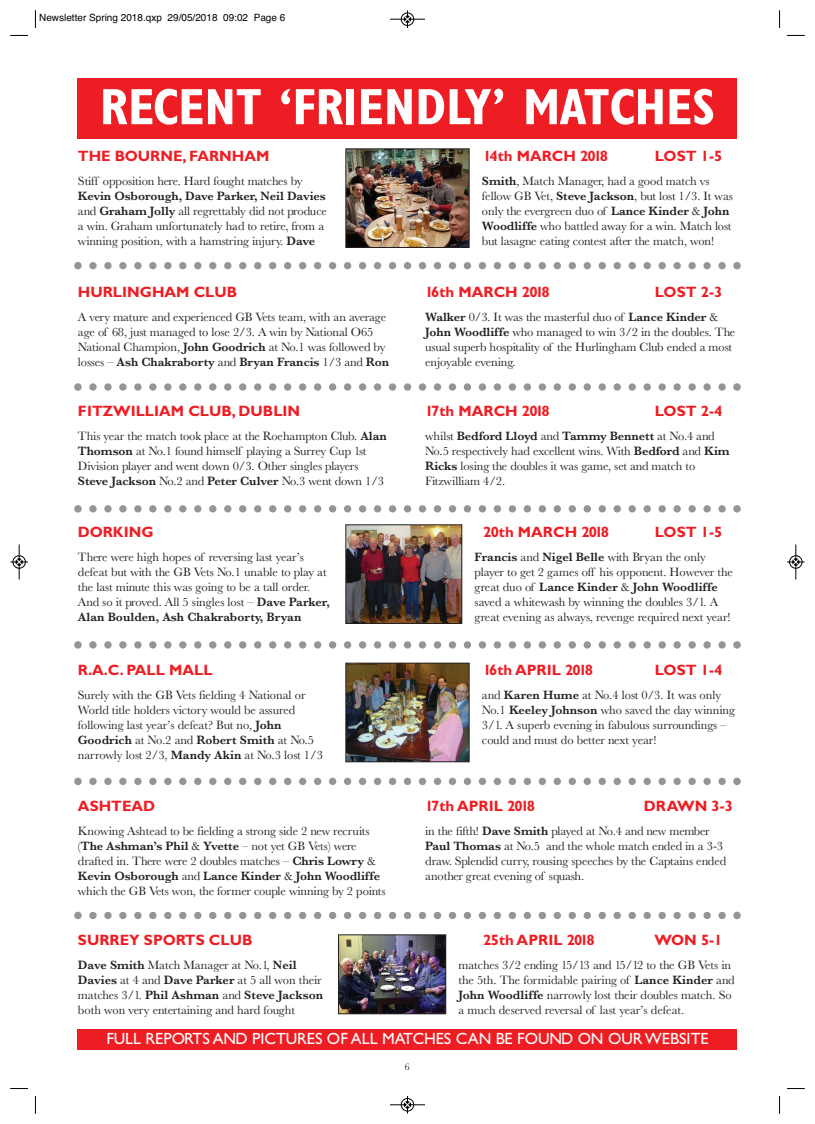
<style>
.page{position:relative;width:815px;height:1124px;background:#fff}
.page>*{position:absolute;margin:0;border:0;box-sizing:border-box;transform-origin:0 0}
.t1{font:700 condensed 51.25px "Gill Sans";color:#fff}
.t2{font:16.25px "Gill Sans";color:#fff}
.t3{font:700 15px "Gill Sans";color:#ee1d23}
.t4{font:12.5px/15px "Baskerville";letter-spacing:-.005em;color:#231f20}
.t5{font:10px "Helvetica";color:#000}
.t6{font:10px "Baskerville";color:#231f20}
.s1{font-weight:600}
</style>
<div class="page">
<div style="left:78px;top:78px;width:659px;height:61px;background:#ee1d23"></div>
<img style="left:347px;top:150px;width:120px;height:96px">
<div style="left:345px;top:148px;width:124px;height:100px;border:1px solid #231f20"></div>
<svg style="left:74px;top:262px;width:667px;height:7px"></svg>
<img style="left:347px;top:526px;width:113px;height:95px">
<div style="left:345px;top:524px;width:117px;height:99px;border:1px solid #231f20"></div>
<svg style="left:74px;top:641px;width:667px;height:7px"></svg>
<img style="left:347px;top:664px;width:120px;height:96px">
<div style="left:345px;top:662px;width:124px;height:100px;border:1px solid #231f20"></div>
<img style="left:340px;top:936px;width:104px;height:75px">
<div style="left:338px;top:934px;width:108px;height:79px;border:1px solid #231f20"></div>
<div style="left:78px;top:1029px;width:659px;height:20px;background:#ee1d23"></div>
<svg style="left:74px;top:777px;width:667px;height:8px"></svg>
<svg style="left:74px;top:383px;width:667px;height:8px"></svg>
<svg style="left:74px;top:505px;width:667px;height:7px"></svg>
<svg style="left:74px;top:911px;width:667px;height:8px"></svg>
<svg style="left:35px;top:10px;width:1px;height:18px"></svg>
<svg style="left:10px;top:35px;width:18px;height:1px"></svg>
<svg style="left:779px;top:10px;width:1px;height:18px"></svg>
<svg style="left:787px;top:35px;width:18px;height:1px"></svg>
<svg style="left:35px;top:1096px;width:1px;height:17px"></svg>
<svg style="left:10px;top:1088px;width:18px;height:1px"></svg>
<svg style="left:779px;top:1096px;width:1px;height:17px"></svg>
<svg style="left:787px;top:1088px;width:18px;height:1px"></svg>
<hr style="left:390px;top:19px;width:35px;height:1px;background:#000">
<div style="left:401px;top:13px;width:13px;height:13px;border:1px solid #000;border-radius:50%"></div>
<svg style="left:404px;top:10px;width:7px;height:18px"></svg>
<div style="left:401px;top:1097px;width:13px;height:14px;border:1px solid #fff;border-radius:50%"></div>
<hr style="left:390px;top:1104px;width:35px;height:1px;background:#000">
<div style="left:401px;top:1098px;width:13px;height:12px;border:1px solid #000;border-radius:50%"></div>
<svg style="left:404px;top:1096px;width:7px;height:17px"></svg>
<hr style="left:19px;top:544px;width:1px;height:35px;background:#000">
<div style="left:13px;top:555px;width:13px;height:13px;border:1px solid #000;border-radius:50%"></div>
<svg style="left:10px;top:558px;width:18px;height:7px"></svg>
<hr style="left:796px;top:544px;width:1px;height:35px;background:#000">
<div style="left:789px;top:555px;width:13px;height:13px;border:1px solid #000;border-radius:50%"></div>
<svg style="left:787px;top:558px;width:18px;height:7px"></svg>
<p class="t5" style="left:39px;top:14px;width:248px">Newsletter Spring 2018.qxp 29/05/2018 09:02 Page 6</p>
<h1 class="t1" style="left:100px;top:89px;width:617px">RECENT ‘FRIENDLY’ MATCHES</h1>
<p class="t3" style="left:78px;top:151px;width:193px">THE BOURNE, FARNHAM</p>
<p class="t3" style="left:483px;top:151px;width:126px">14th MARCH 2018</p>
<p class="t3" style="left:655px;top:151px;width:69px">LOST 1-5</p>
<p class="t4" style="left:78px;top:175px;width:226px">Stiff opposition here. Hard fought matches by</p>
<p class="t4" style="left:78px;top:190px;width:250px"><span class="s1">Kevin Osborough, Dave Parker, Neil Davies </span>and <span class="s1">Graham Jolly</span> all regrettably did not produce a win. Graham unfortunately had to retire, from a winning position, with a hamstring injury. <span class="s1">Dave</span></p>
<p class="t4" style="left:482px;top:175px;width:252px"><span class="s1">Smith</span>, Match Manager, had a good match vs fellow GB Vet, <span class="s1">Steve Jackson</span>, but lost 1/3. It was only the evergreen duo of <span class="s1">Lance Kinder</span> &amp; <span class="s1">John Woodliffe</span> who battled away for a win. Match lost but lasagne eating contest after the match, won!</p>
<p class="t3" style="left:78px;top:287px;width:161px">HURLINGHAM CLUB</p>
<p class="t3" style="left:425px;top:287px;width:126px">16th MARCH 2018</p>
<p class="t3" style="left:655px;top:287px;width:69px">LOST 2-3</p>
<p class="t4" style="left:78px;top:311px;width:313px">A very mature and experienced GB Vets team, with an average age of 68, just managed to lose 2/3. A win by National O65<br>National Champion, <span class="s1">John Goodrich</span> at No.1 was followed by losses – <span class="s1">Ash Chakraborty</span> and <span class="s1">Bryan Francis</span> 1/3 and <span class="s1">Ron</span></p>
<p class="t4" style="left:425px;top:311px;width:312px"><span class="s1">Walker</span> 0/3. It was the masterful duo of <span class="s1">Lance Kinder</span> &amp; <span class="s1">John Woodliffe</span> who managed to win 3/2 in the doubles. The usual superb hospitality of the Hurlingham Club ended a most enjoyable evening.</p>
<p class="t3" style="left:78px;top:406px;width:224px">FITZWILLIAM CLUB, DUBLIN</p>
<p class="t3" style="left:425px;top:406px;width:126px">17th MARCH 2018</p>
<p class="t3" style="left:655px;top:406px;width:69px">LOST 2-4</p>
<p class="t4" style="left:78px;top:430px;width:310px">This year the match took place at the Roehampton Club. <span class="s1">Alan Thomson</span> at No.1 found himself playing a Surrey Cup 1st Division player and went down 0/3. Other singles players <span class="s1">Steve Jackson</span> No.2 and <span class="s1">Peter Culver</span> No.3 went down 1/3</p>
<p class="t4" style="left:425px;top:430px;width:306px">whilst <span class="s1">Bedford Lloyd</span> and <span class="s1">Tammy Bennett</span> at No.4 and No.5 respectively had excellent wins. With <span class="s1">Bedford</span> and <span class="s1">Kim Ricks</span> losing the doubles it was game, set and match to Fitzwilliam 4/2.</p>
<p class="t3" style="left:78px;top:527px;width:77px">DORKING</p>
<p class="t3" style="left:483px;top:527px;width:128px">20th MARCH 2018</p>
<p class="t3" style="left:655px;top:527px;width:69px">LOST 1-5</p>
<p class="t4" style="left:78px;top:550px;width:253px">There were high hopes of reversing last year’s defeat but with the GB Vets No.1 unable to play at the last minute this was going to be a tall order.<br>And so it proved. All 5 singles lost – <span class="s1">Dave Parker, Alan Boulden, Ash Chakraborty, Bryan</span></p>
<p class="t4" style="left:475px;top:550px;width:260px"><span class="s1">Francis</span> and <span class="s1">Nigel Belle</span> with Bryan the only player to get 2 games off his opponent. However the great duo of <span class="s1">Lance Kinder</span> &amp; <span class="s1">John Woodliffe </span>saved a whitewash by winning the doubles 3/1. A great evening as always, revenge required next year!</p>
<p class="t3" style="left:78px;top:665px;width:136px">R.A.C. PALL MALL</p>
<p class="t3" style="left:483px;top:665px;width:111px">16th APRIL 2018</p>
<p class="t3" style="left:655px;top:665px;width:69px">LOST 1-4</p>
<p class="t4" style="left:78px;top:689px;width:246px">Surely with the GB Vets fielding 4 National or World title holders victory would be assured following last year’s defeat? But no, <span class="s1">John Goodrich</span> at No.2 and <span class="s1">Robert Smith</span> at No.5 narrowly lost 2/3, <span class="s1">Mandy Akin</span> at No.3 lost 1/3</p>
<p class="t4" style="left:482px;top:689px;width:255px">and <span class="s1">Karen Hume</span> at No.4 lost 0/3. It was only No.1 <span class="s1">Keeley Johnson</span> who saved the day winning 3/1. A superb evening in fabulous surroundings – could and must do better next year!</p>
<p class="t3" style="left:78px;top:801px;width:79px">ASHTEAD</p>
<p class="t3" style="left:425px;top:801px;width:111px">17th APRIL 2018</p>
<p class="t3" style="left:644px;top:801px;width:91px">DRAWN 3-3</p>
<p class="t4" style="left:78px;top:825px;width:309px">Knowing Ashtead to be fielding a strong side 2 new recruits (<span class="s1">The Ashman’s Phil</span> &amp; <span class="s1">Yvette</span> – not yet GB Vets) were drafted in. There were 2 doubles matches – <span class="s1">Chris Lowry</span> &amp; <span class="s1">Kevin Osborough</span> and <span class="s1">Lance Kinder</span> &amp; <span class="s1">John Woodliffe </span>which the GB Vets won, the former couple winning by 2 points</p>
<p class="t4" style="left:425px;top:825px;width:303px">in the fifth! <span class="s1">Dave Smith</span> played at No.4 and new member <span class="s1">Paul Thomas</span> at No.5 and the whole match ended in a 3-3 draw. Splendid curry, rousing speeches by the Captains ended another great evening of squash.</p>
<p class="t3" style="left:78px;top:934px;width:176px">SURREY SPORTS CLUB</p>
<p class="t3" style="left:483px;top:934px;width:113px">25th APRIL 2018</p>
<p class="t3" style="left:654px;top:934px;width:70px">WON 5-1</p>
<p class="t4" style="left:78px;top:958px;width:247px"><span class="s1">Dave Smith</span> Match Manager at No.1, <span class="s1">Neil Davies</span> at 4 and <span class="s1">Dave Parker</span> at 5 all won their matches 3/1. <span class="s1">Phil Ashman</span> and <span class="s1">Steve Jackson </span>both won very entertaining and hard fought</p>
<p class="t4" style="left:459px;top:958px;width:278px">matches 3/2 ending 15/13 and 15/12 to the GB Vets in the 5th. The formidable pairing of <span class="s1">Lance Kinder</span> and <span class="s1">John Woodliffe</span> narrowly lost their doubles match. So a much deserved reversal of last year’s defeat.</p>
<h2 class="t2" style="left:106px;top:1032px;width:604px">FULL REPORTS AND PICTURES OF ALL MATCHES CAN BE FOUND ON OUR WEBSITE</h2>
<p class="t6" style="left:405px;top:1063px;width:6px">6</p>
</div>
